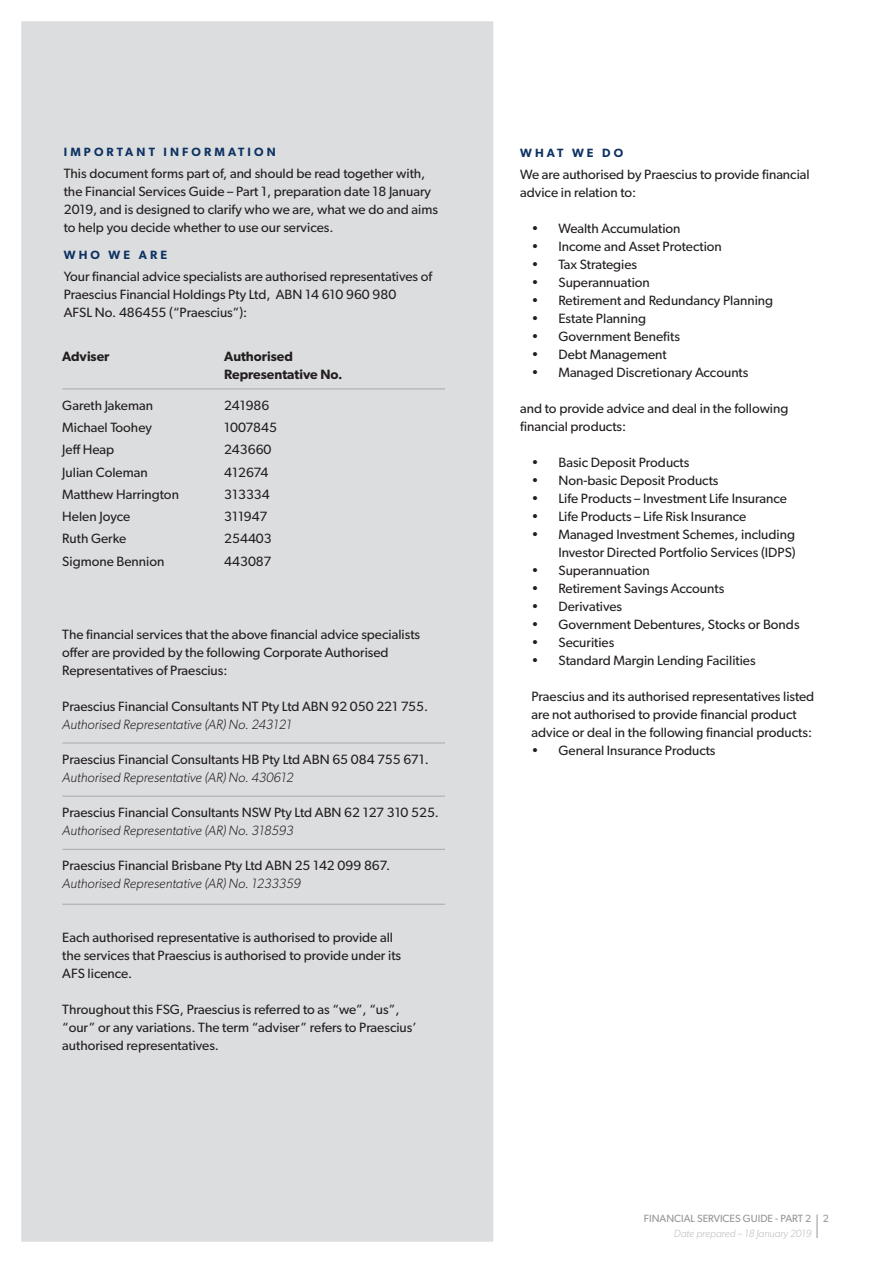
<style>
.page{position:relative;width:893px;height:1263px;background:#fff}
.page>*{position:absolute;margin:0;border:0;box-sizing:border-box;transform-origin:0 0}
.Body_copy{font:13.5px/18px "Gibson";color:#231f20}
.t1{font:600 13.5px/18px "Gibson";color:#231f20}
.SUBHEAD{font:600 12px "Gibson";letter-spacing:.26em;color:#0d3263}
.t2{font:10.5px "Gibson";color:#939598}
.t3{font:italic 300 10.5px "Gibson";color:#bcbdc0}
.s1{font-weight:300;font-style:italic}
</style>
<div class="page">
<svg style="left:817px;top:1214px;width:1px;height:24px"></svg>
<div style="left:21px;top:21px;width:472px;height:1221px;background:#dcdddf"></div>
<hr style="left:62px;top:743px;width:383px;height:1px;background:#a7a9ac">
<hr style="left:62px;top:796px;width:383px;height:1px;background:#a7a9ac">
<hr style="left:62px;top:849px;width:383px;height:1px;background:#a7a9ac">
<hr style="left:62px;top:904px;width:383px;height:1px;background:#a7a9ac">
<hr style="left:62px;top:389px;width:383px;height:1px;background:#a7a9ac">
<p class="SUBHEAD" style="left:64px;top:144px;width:213px">IMPORTANT INFORMATION</p>
<p class="Body_copy" style="left:64px;top:164px;width:376px">This document forms part of, and should be read together with, the Financial Services Guide – Part 1, preparation date 18 January 2019, and is designed to clarify who we are, what we do and aims to help you decide whether to use our services.</p>
<p class="SUBHEAD" style="left:64px;top:247px;width:105px">WHO WE ARE</p>
<p class="Body_copy" style="left:64px;top:267px;width:370px">Your financial advice specialists are authorised representatives of<br>Praescius Financial Holdings Pty Ltd, ABN 14 610 960 980<br>AFSL No. 486455 (“Praescius”):</p>
<p class="t1" style="left:62px;top:347px;width:49px">Adviser</p>
<p class="t1" style="left:224px;top:347px;width:120px">Authorised<br>Representative No.</p>
<p class="Body_copy" style="left:62px;top:396px;width:92px">Gareth Jakeman</p>
<p class="Body_copy" style="left:224px;top:396px;width:47px">241986</p>
<p class="Body_copy" style="left:62px;top:418px;width:91px">Michael Toohey</p>
<p class="Body_copy" style="left:224px;top:418px;width:54px">1007845</p>
<p class="Body_copy" style="left:62px;top:440px;width:53px">Jeff Heap</p>
<p class="Body_copy" style="left:224px;top:440px;width:49px">243660</p>
<p class="Body_copy" style="left:62px;top:463px;width:87px">Julian Coleman</p>
<p class="Body_copy" style="left:224px;top:463px;width:46px">412674</p>
<p class="Body_copy" style="left:62px;top:485px;width:118px">Matthew Harrington</p>
<p class="Body_copy" style="left:224px;top:485px;width:47px">313334</p>
<p class="Body_copy" style="left:62px;top:507px;width:70px">Helen Joyce</p>
<p class="Body_copy" style="left:224px;top:507px;width:44px">311947</p>
<p class="Body_copy" style="left:62px;top:529px;width:65px">Ruth Gerke</p>
<p class="Body_copy" style="left:224px;top:529px;width:49px">254403</p>
<p class="Body_copy" style="left:62px;top:552px;width:104px">Sigmone Bennion</p>
<p class="Body_copy" style="left:224px;top:552px;width:49px">443087</p>
<p class="Body_copy" style="left:62px;top:625px;width:359px">The financial services that the above financial advice specialists offer are provided by the following Corporate Authorised<br>Representatives of Praescius:</p>
<p class="Body_copy" style="left:62px;top:697px;width:367px">Praescius Financial Consultants NT Pty Ltd ABN 92 050 221 755.<br><span class="s1">Authorised Representative (AR) No. 243121</span></p>
<p class="Body_copy" style="left:62px;top:750px;width:368px">Praescius Financial Consultants HB Pty Ltd ABN 65 084 755 671.<br><span class="s1">Authorised Representative (AR) No. 430612</span></p>
<p class="Body_copy" style="left:62px;top:803px;width:378px">Praescius Financial Consultants NSW Pty Ltd ABN 62 127 310 525.<br><span class="s1">Authorised Representative (AR) No. 318593</span></p>
<p class="Body_copy" style="left:62px;top:856px;width:329px">Praescius Financial Brisbane Pty Ltd ABN 25 142 099 867.<br><span class="s1">Authorised Representative (AR) No. 1233359</span></p>
<p class="Body_copy" style="left:62px;top:928px;width:340px">Each authorised representative is authorised to provide all the services that Praescius is authorised to provide under its<br>AFS licence.</p>
<p class="Body_copy" style="left:62px;top:1000px;width:356px">Throughout this FSG, Praescius is referred to as “we”, “us”, “our” or any variations. The term “adviser” refers to Praescius’ authorised representatives.</p>
<p class="SUBHEAD" style="left:520px;top:146px;width:105px">WHAT WE DO</p>
<p class="Body_copy" style="left:520px;top:165px;width:291px">We are authorised by Praescius to provide financial advice in relation to:</p>
<p class="Body_copy" style="left:531px;top:219px;width:151px">• Wealth Accumulation</p>
<p class="Body_copy" style="left:531px;top:237px;width:192px">• Income and Asset Protection</p>
<p class="Body_copy" style="left:531px;top:255px;width:107px">• Tax Strategies</p>
<p class="Body_copy" style="left:531px;top:273px;width:120px">• Superannuation</p>
<p class="Body_copy" style="left:531px;top:291px;width:243px">• Retirement and Redundancy Planning</p>
<p class="Body_copy" style="left:531px;top:309px;width:116px">• Estate Planning</p>
<p class="Body_copy" style="left:531px;top:327px;width:150px">• Government Benefits</p>
<p class="Body_copy" style="left:531px;top:345px;width:137px">• Debt Management</p>
<p class="Body_copy" style="left:531px;top:363px;width:218px">• Managed Discretionary Accounts</p>
<p class="Body_copy" style="left:520px;top:399px;width:270px">and to provide advice and deal in the following financial products:</p>
<p class="Body_copy" style="left:531px;top:453px;width:159px">• Basic Deposit Products</p>
<p class="Body_copy" style="left:531px;top:471px;width:189px">• Non-basic Deposit Products</p>
<p class="Body_copy" style="left:531px;top:489px;width:257px">• Life Products – Investment Life Insurance</p>
<p class="Body_copy" style="left:531px;top:507px;width:216px">• Life Products – Life Risk Insurance</p>
<p class="Body_copy" style="left:531px;top:525px;width:266px;text-align:right">• Managed Investment Schemes, including<br>Investor Directed Portfolio Services (IDPS)</p>
<p class="Body_copy" style="left:531px;top:561px;width:120px">• Superannuation</p>
<p class="Body_copy" style="left:531px;top:579px;width:194px">• Retirement Savings Accounts</p>
<p class="Body_copy" style="left:531px;top:597px;width:92px">• Derivatives</p>
<p class="Body_copy" style="left:531px;top:615px;width:270px">• Government Debentures, Stocks or Bonds</p>
<p class="Body_copy" style="left:531px;top:633px;width:84px">• Securities</p>
<p class="Body_copy" style="left:531px;top:651px;width:226px">• Standard Margin Lending Facilities</p>
<p class="Body_copy" style="left:531px;top:687px;width:284px">Praescius and its authorised representatives listed are not authorised to provide financial product advice or deal in the following financial products:</p>
<p class="Body_copy" style="left:531px;top:741px;width:186px">• General Insurance Products</p>
<p class="t2" style="left:644px;top:1212px;width:169px">FINANCIAL SERVICES GUIDE - PART 2</p>
<p class="t3" style="left:674px;top:1227px;width:139px">Date prepared – 18 January 2019</p>
<p class="t2" style="left:823px;top:1212px;width:8px">2</p>
</div>
